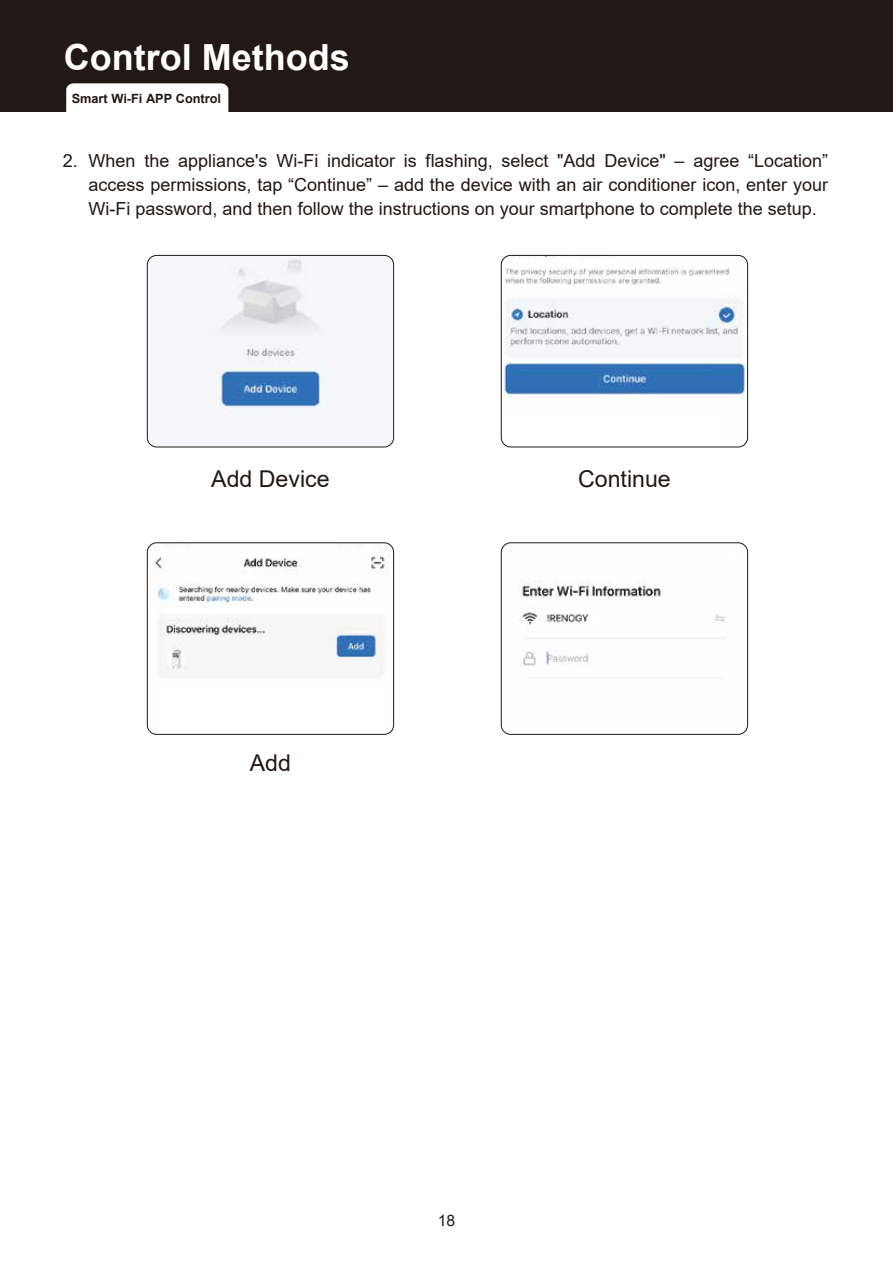
<style>
.page{position:relative;width:893px;height:1263px;background:#fff}
.page>*{position:absolute;margin:0;border:0;box-sizing:border-box;transform-origin:0 0}
.t1{font:700 36px "Arial";color:#fff}
.t2{font:23.1px "Arial";color:#221815}
.t3{font:18px/24px "Arial";color:#221815;text-align:justify}
.t4{font:15.75px "Arial";color:#221815}
.t5{font:700 12.75px "Arial";color:#221815}
</style>
<div class="page">
<div style="left:0;top:0;width:893px;height:112px;background:#221815"></div>
<div style="left:66px;top:83px;width:162px;height:29px;background:#fff"></div>
<img style="left:147px;top:255px;width:247px;height:192px">
<div style="left:147px;top:255px;width:247px;height:192px;border:1px solid #221815;border-radius:9px"></div>
<img style="left:501px;top:255px;width:247px;height:142px">
<div style="left:501px;top:255px;width:247px;height:192px;border:1px solid #221815;border-radius:9px"></div>
<img style="left:147px;top:544px;width:245px;height:189px">
<div style="left:147px;top:542px;width:247px;height:193px;border:1px solid #221815;border-radius:9px"></div>
<div style="left:156px;top:686px;width:233px;height:40px;background:#fff"></div>
<img style="left:501px;top:544px;width:245px;height:189px">
<svg style="left:586px;top:610px;width:21px;height:15px"></svg>
<div style="left:501px;top:542px;width:247px;height:193px;border:1px solid #221815;border-radius:9px"></div>
<div style="left:722px;top:548px;width:17px;height:17px;background:#fff"></div>
<h1 class="t1" style="left:64px;top:32px;width:287px">Control Methods</h1>
<p class="t5" style="left:72px;top:89px;width:151px">Smart Wi-Fi APP Control</p>
<p class="t3" style="left:63px;top:149px;width:17px">2.</p>
<p class="t3" style="left:89px;top:149px;width:741px">When the appliance's Wi-Fi indicator is flashing, select "Add Device" – agree “Location” access permissions, tap “Continue” – add the device with an air conditioner icon, enter your Wi-Fi password, and then follow the instructions on your smartphone to complete the setup.</p>
<p class="t2" style="left:211px;top:463px;width:120px">Add Device</p>
<p class="t2" style="left:578px;top:463px;width:94px">Continue</p>
<p class="t2" style="left:250px;top:747px;width:43px">Add</p>
<p class="t4" style="left:438px;top:1209px;width:19px">18</p>
</div>
